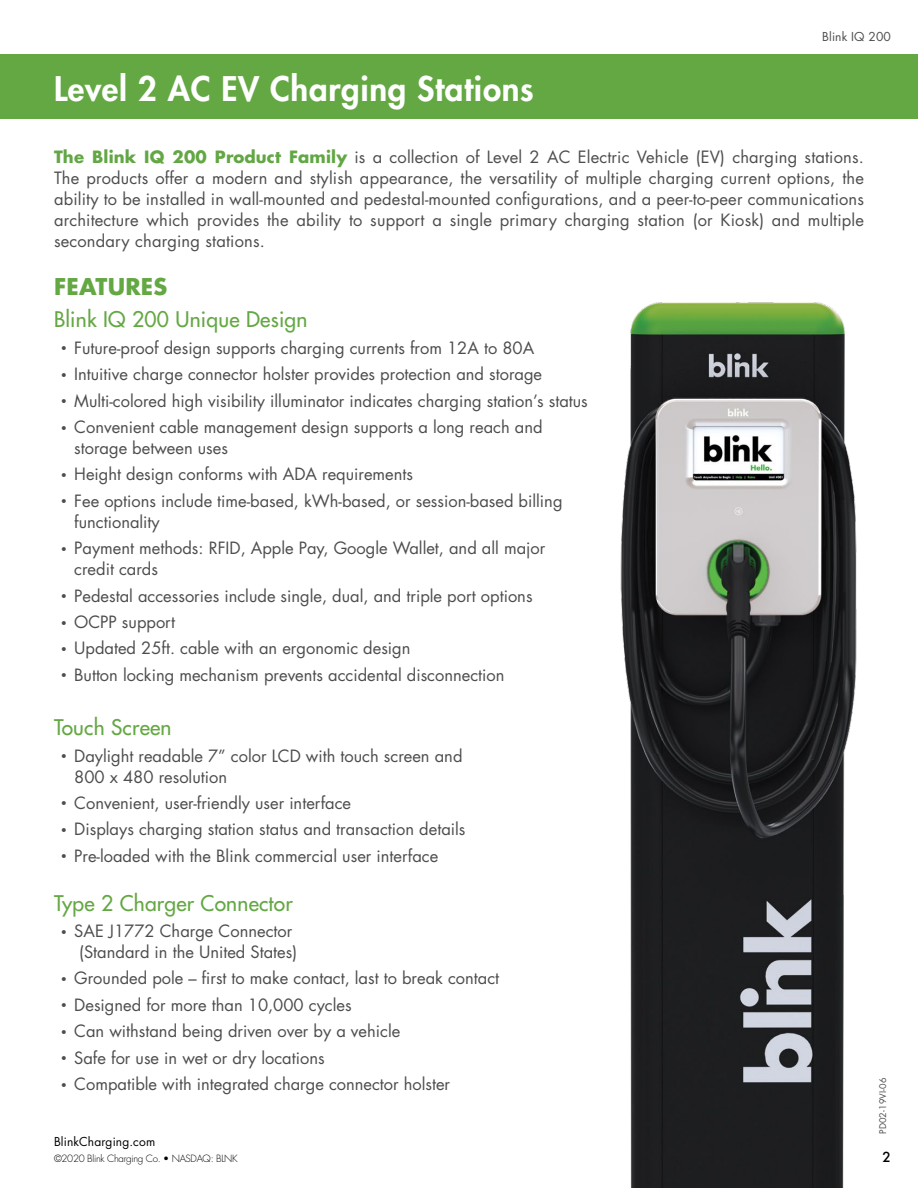
<style>
.page{position:relative;width:918px;height:1188px;background:#fff}
.page>*{position:absolute;margin:0;border:0;box-sizing:border-box;transform-origin:0 0}
.t1{font:800 33px "Futura Std";letter-spacing:.02em;color:#fff}
.t2{font:700 22.5px "Futura Std";letter-spacing:.01em;color:#64a844}
.t3{font:500 21px "Futura Std";letter-spacing:.01em;color:#64a844}
.t4{font:16.5px/21px "Futura Std";color:#4d4d4f}
.t5{font:500 13.5px "Futura";color:#000}
.t6{font:12px "Futura Std";letter-spacing:.01em;color:#000}
.t7{font:12px "Futura Std";letter-spacing:.01em;color:#4d4d4f}
.t8{font:300 9.75px "Futura Std";letter-spacing:-.03em;color:#000}
.t9{font:9px "Futura Std";letter-spacing:.01em;color:#4d4d4f}
.s1{font-weight:700;color:#62a744}
.s2{font-size:10.5px}
</style>
<div class="page">
<img style="left:620px;top:302px;width:237px;height:886px">
<div style="left:0;top:54px;width:918px;height:65px;background:#64a844"></div>
<h1 class="t1" style="left:54px;top:68px;width:481px">Level 2 AC EV Charging Stations</h1>
<p class="t7" style="left:822px;top:28px;width:70px">Blink IQ 200</p>
<p class="t4" style="left:54px;top:146px;width:812px;text-align:justify"><span class="s1">The Blink IQ 200 Product Family</span> is a collection of Level 2 AC Electric Vehicle (EV) charging stations.<br>The products offer a modern and stylish appearance, the versatility of multiple charging current options, the ability to be installed in wall-mounted and pedestal-mounted configurations, and a peer-to-peer communications architecture which provides the ability to support a single primary charging station (or Kiosk) and multiple secondary charging stations.</p>
<h2 class="t2" style="left:54px;top:272px;width:115px">FEATURES</h2>
<p class="t3" style="left:54px;top:307px;width:255px">Blink IQ 200 Unique Design</p>
<p class="t4" style="left:61px;top:337px;width:475px"><span class="s2">•</span> Future-proof design supports charging currents from 12A to 80A</p>
<p class="t4" style="left:61px;top:364px;width:483px"><span class="s2">•</span> Intuitive charge connector holster provides protection and storage</p>
<p class="t4" style="left:61px;top:390px;width:529px"><span class="s2">•</span> Multi-colored high visibility illuminator indicates charging station’s status</p>
<p class="t4" style="left:74px;top:417px;width:470px;text-indent:-14px"><span class="s2">•</span> Convenient cable management design supports a long reach and storage between uses</p>
<p class="t4" style="left:61px;top:464px;width:354px"><span class="s2">•</span> Height design conforms with ADA requirements</p>
<p class="t4" style="left:74px;top:490px;width:490px;text-indent:-14px"><span class="s2">•</span> Fee options include time-based, kWh-based, or session-based billing functionality</p>
<p class="t4" style="left:74px;top:538px;width:473px;text-indent:-14px"><span class="s2">•</span> Payment methods: RFID, Apple Pay, Google Wallet, and all major credit cards</p>
<p class="t4" style="left:61px;top:585px;width:473px"><span class="s2">•</span> Pedestal accessories include single, dual, and triple port options</p>
<p class="t4" style="left:61px;top:612px;width:116px"><span class="s2">•</span> OCPP support</p>
<p class="t4" style="left:61px;top:638px;width:351px"><span class="s2">•</span> Updated 25ft. cable with an ergonomic design</p>
<p class="t4" style="left:61px;top:664px;width:445px"><span class="s2">•</span> Button locking mechanism prevents accidental disconnection</p>
<p class="t3" style="left:54px;top:714px;width:119px">Touch Screen</p>
<p class="t4" style="left:74px;top:745px;width:390px;text-indent:-14px"><span class="s2">•</span> Daylight readable 7” color LCD with touch screen and<br>800 x 480 resolution</p>
<p class="t4" style="left:61px;top:793px;width:292px"><span class="s2">•</span> Convenient, user-friendly user interface</p>
<p class="t4" style="left:61px;top:819px;width:406px"><span class="s2">•</span> Displays charging station status and transaction details</p>
<p class="t4" style="left:61px;top:845px;width:379px"><span class="s2">•</span> Pre-loaded with the Blink commercial user interface</p>
<p class="t3" style="left:54px;top:890px;width:240px">Type 2 Charger Connector</p>
<p class="t4" style="left:61px;top:921px;width:238px;text-align:right"><span class="s2">•</span> SAE J1772 Charge Connector (Standard in the United States)</p>
<p class="t4" style="left:61px;top:968px;width:440px"><span class="s2">•</span> Grounded pole – first to make contact, last to break contact</p>
<p class="t4" style="left:61px;top:994px;width:292px"><span class="s2">•</span> Designed for more than 10,000 cycles</p>
<p class="t4" style="left:61px;top:1021px;width:341px"><span class="s2">•</span> Can withstand being driven over by a vehicle</p>
<p class="t4" style="left:61px;top:1047px;width:265px"><span class="s2">•</span> Safe for use in wet or dry locations</p>
<p class="t4" style="left:61px;top:1074px;width:391px"><span class="s2">•</span> Compatible with integrated charge connector holster</p>
<p class="t6" style="left:54px;top:1134px;width:103px">BlinkCharging.com</p>
<p class="t8" style="left:54px;top:1153px;width:185px">©2020 Blink Charging Co. • NASDAQ: BLNK</p>
<p class="t9" style="left:877px;top:1134px;width:58px;rotate:-90deg">PD02-19VI-06</p>
<p class="t5" style="left:883px;top:1148px;width:10px">2</p>
</div>
